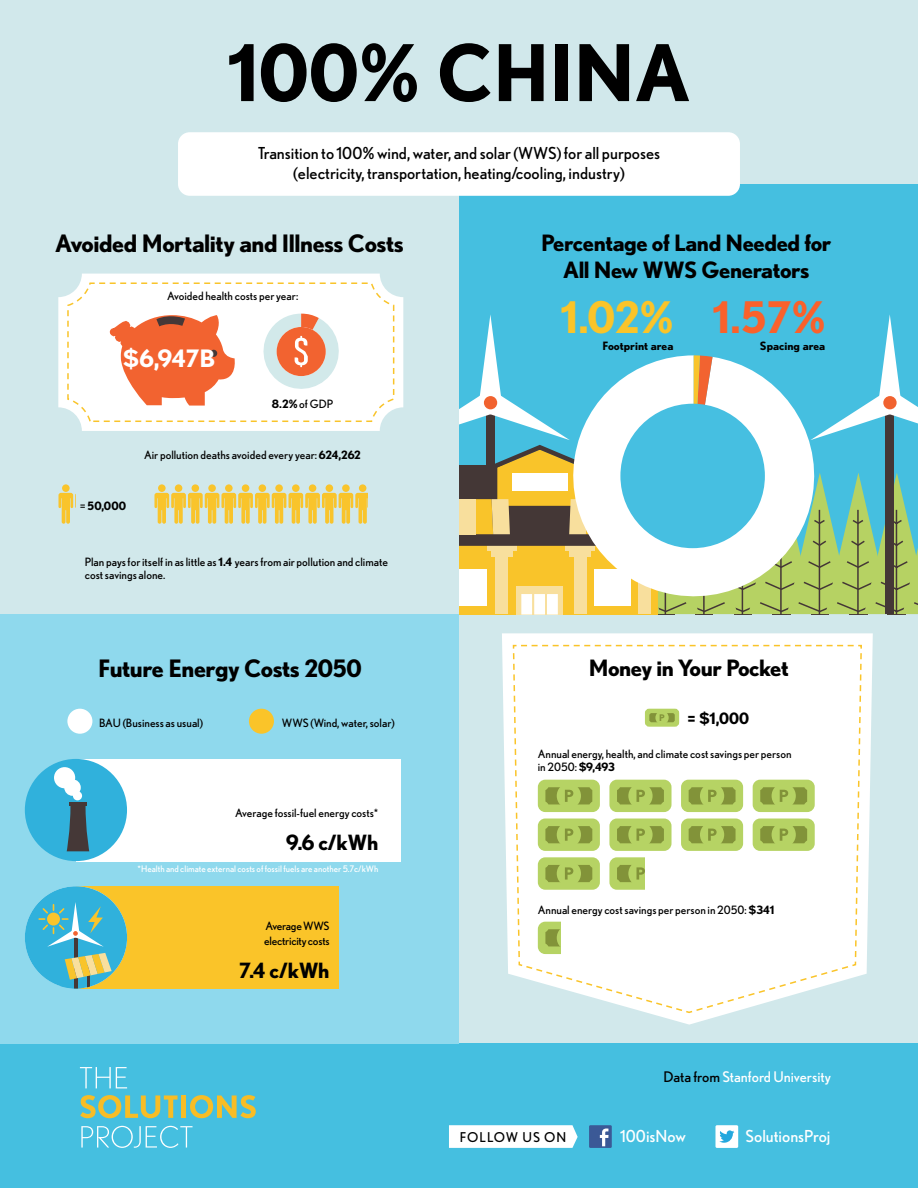
<style>
.page{position:relative;width:918px;height:1188px;background:#fff}
.page>*{position:absolute;margin:0;border:0;box-sizing:border-box;transform-origin:0 0}
.t1{font:700 78px "Nobel";color:#000}
.t2{font:700 43.5px "Nobel";color:#fa612b}
.t3{font:700 43.5px "Nobel";color:#fac429}
.t4{font:700 24px "Nobel";letter-spacing:-.02em;color:#000}
.t5{font:700 24px "Nobel";color:#fff}
.t6{font:700 22.5px/27px "Nobel";letter-spacing:-.02em;color:#000;text-align:center}
.t7{font:700 21px "Nobel";letter-spacing:-.02em;color:#000}
.t8{font:16.5px/19.8px "Nobel";color:#000;text-align:center}
.t9{font:16.5px "Nobel";color:#fff}
.t10{font:700 15.6px "Nobel";color:#000}
.t11{font:14.7px "Nobel";color:#fff}
.t12{font:13.5px "Nobel";letter-spacing:.08em;color:#000}
.t13{font:11.55px/13.8px "Nobel";color:#000}
.t14{font:700 11.55px "Nobel";color:#000}
.t15{font:11.55px/15px "Nobel";letter-spacing:-.02em;color:#000}
.t16{font:700 9.15px "Nobel";color:#829339}
.t17{font:9px "Nobel";color:#fff}
.s1{font-weight:700}
.s2{font-weight:400}
.s3{color:#000}
</style>
<div class="page">
<div style="left:0;top:0;width:918px;height:1043px;background:#d1e8eb"></div>
<div style="left:0;top:1043px;width:918px;height:145px;background:#45bfe0"></div>
<svg style="left:80px;top:1067px;width:47px;height:21px"></svg>
<svg style="left:80px;top:1095px;width:98px;height:23px"></svg>
<div style="left:181px;top:1095px;width:5px;height:23px;background:#f7bd26"></div>
<svg style="left:190px;top:1095px;width:66px;height:23px"></svg>
<svg style="left:81px;top:1126px;width:112px;height:22px"></svg>
<svg style="left:449px;top:1125px;width:129px;height:23px;background:#f8fcfd"></svg>
<div style="left:589px;top:1125px;width:23px;height:23px;background:#3b5996"></div>
<svg style="left:600px;top:1129px;width:9px;height:17px"></svg>
<div style="left:716px;top:1125px;width:22px;height:23px;background:#fff;border-radius:2px"></div>
<svg style="left:719px;top:1130px;width:15px;height:13px"></svg>
<div style="left:0;top:614px;width:459px;height:429px;background:#8fd9ed"></div>
<div style="left:67px;top:709px;width:25px;height:25px;background:#fff;border-radius:50%"></div>
<div style="left:249px;top:709px;width:25px;height:25px;background:#fac429;border-radius:50%"></div>
<svg style="left:502px;top:633px;width:371px;height:392px;fill:#fff"></svg>
<div style="left:58px;top:274px;width:345px;height:157px;background:#fff;border-radius:24px"></div>
<div style="left:67px;top:282px;width:327px;height:140px;border:2px dashed #f9c42b;border-radius:22px"></div>
<svg style="left:109px;top:315px;width:126px;height:91px"></svg>
<svg style="left:264px;top:314px;width:75px;height:75px"></svg>
<div style="left:158px;top:484px;width:8px;height:8px;background:#f9c42b;border-radius:50%"></div>
<div style="left:175px;top:484px;width:7px;height:8px;background:#f9c42b;border-radius:50%"></div>
<div style="left:192px;top:484px;width:7px;height:8px;background:#f9c42b;border-radius:50%"></div>
<div style="left:208px;top:484px;width:8px;height:8px;background:#f9c42b;border-radius:50%"></div>
<div style="left:225px;top:484px;width:8px;height:8px;background:#f9c42b;border-radius:50%"></div>
<div style="left:242px;top:484px;width:7px;height:8px;background:#f9c42b;border-radius:50%"></div>
<div style="left:259px;top:484px;width:7px;height:8px;background:#f9c42b;border-radius:50%"></div>
<div style="left:275px;top:484px;width:8px;height:8px;background:#f9c42b;border-radius:50%"></div>
<div style="left:292px;top:484px;width:8px;height:8px;background:#f9c42b;border-radius:50%"></div>
<div style="left:309px;top:484px;width:7px;height:8px;background:#f9c42b;border-radius:50%"></div>
<div style="left:326px;top:484px;width:7px;height:8px;background:#f9c42b;border-radius:50%"></div>
<div style="left:342px;top:484px;width:8px;height:8px;background:#f9c42b;border-radius:50%"></div>
<svg style="left:154px;top:493px;width:213px;height:31px"></svg>
<div style="left:359px;top:484px;width:7px;height:8px;background:#f9c42b;border-radius:50%"></div>
<svg style="left:58px;top:493px;width:15px;height:31px"></svg>
<div style="left:62px;top:484px;width:8px;height:8px;background:#f9c42b;border-radius:50%"></div>
<div style="left:76px;top:759px;width:324px;height:102px;background:#fff"></div>
<div style="left:25px;top:759px;width:102px;height:102px;background:#30b1dc;border-radius:50%"></div>
<svg style="left:67px;top:805px;width:22px;height:46px"></svg>
<hr style="left:69px;top:802px;width:18px;height:3px;background:#453837">
<div style="left:54px;top:767px;width:21px;height:21px;background:#fff;border-radius:50%"></div>
<div style="left:64px;top:779px;width:17px;height:17px;background:#fff;border-radius:50%"></div>
<div style="left:73px;top:791px;width:9px;height:9px;background:#fff;border-radius:50%"></div>
<div style="left:76px;top:886px;width:262px;height:102px;background:#fac429"></div>
<div style="left:459px;top:185px;width:459px;height:429px;background:#45bfe0"></div>
<div style="left:178px;top:132px;width:562px;height:64px;background:#fff;border-radius:12px"></div>
<svg style="left:459px;top:315px;width:459px;height:299px"></svg>
<div style="left:620px;top:404px;width:145px;height:144px;background:#46bfe1;border-radius:50%"></div>
<div style="left:25px;top:886px;width:102px;height:103px;background:#30b1dc;border-radius:50%"></div>
<hr style="left:74px;top:926px;width:3px;height:63px;background:#453837">
<svg style="left:42px;top:953px;width:70px;height:36px"></svg>
<svg style="left:38px;top:902px;width:66px;height:45px"></svg>
<svg style="left:512px;top:645px;width:351px;height:368px;background:#eff4e2"></svg>
<h1 class="t1" style="left:228px;top:26px;width:464px">100% CHINA</h1>
<h3 class="t8" style="left:258px;top:143px;width:404px">Transition to 100% wind, water, and solar (WWS) for all purposes (electricity, transportation, heating/cooling, industry)</h3>
<h3 class="t4" style="left:55px;top:229px;width:350px">Avoided Mortality and Illness Costs</h3>
<h3 class="t6" style="left:541px;top:229px;width:292px">Percentage of Land Needed for<br>All New WWS Generators</h3>
<p class="t13" style="left:167px;top:289px;width:133px">Avoided health costs per year:</p>
<h3 class="t5" style="left:123px;top:343px;width:94px">$6,947B</h3>
<p class="t13" style="left:272px;top:397px;width:63px"><span class="s1">8.2%</span> of GDP</p>
<p class="t14" style="left:80px;top:499px;width:48px"><span class="s2">=</span> 50,000</p>
<p class="t13" style="left:144px;top:448px;width:218px">Air pollution deaths avoided every year: <span class="s1">624,262</span></p>
<p class="t13" style="left:85px;top:555px;width:305px">Plan pays for itself in as little as <span class="s1">1.4</span> years from air pollution and climate cost savings alone.</p>
<h2 class="t3" style="left:561px;top:291px;width:114px">1.02%</h2>
<p class="t14" style="left:602px;top:339px;width:73px">Footprint area</p>
<h2 class="t2" style="left:713px;top:291px;width:114px">1.57%</h2>
<p class="t14" style="left:760px;top:339px;width:67px">Spacing area</p>
<h3 class="t4" style="left:98px;top:654px;width:265px">Future Energy Costs 2050</h3>
<h3 class="t6" style="left:589px;top:654px;width:202px">Money in Your Pocket</h3>
<p class="t13" style="left:99px;top:716px;width:105px">BAU (Business as usual)</p>
<p class="t13" style="left:282px;top:716px;width:114px">WWS (Wind, water, solar)</p>
<p class="t13" style="left:235px;top:806px;width:145px">Average fossil-fuel energy costs*</p>
<h3 class="t7" style="left:286px;top:830px;width:94px">9.6 c/kWh</h3>
<p class="t17" style="left:138px;top:863px;width:242px">*Health and climate external costs of fossil fuels are another 5.7c/kWh</p>
<p class="t15" style="left:264px;top:918px;width:67px">Average WWS electricity costs</p>
<h3 class="t7" style="left:239px;top:958px;width:92px">7.4 c/kWh</h3>
<p class="t16" style="left:659px;top:712px;width:7px">P</p>
<h3 class="t10" style="left:687px;top:709px;width:64px">= $1,000</h3>
<p class="t13" style="left:538px;top:747px;width:255px">Annual energy, health, and climate cost savings per person in 2050: <span class="s1">$9,493</span></p>
<p class="t13" style="left:538px;top:903px;width:238px">Annual energy cost savings per person in 2050: <span class="s1">$341</span></p>
<p class="t11" style="left:664px;top:1068px;width:169px"><span class="s3">Data from</span> Stanford University</p>
<p class="t12" style="left:460px;top:1129px;width:108px">FOLLOW US ON</p>
<h3 class="t9" style="left:620px;top:1126px;width:67px">100isNow</h3>
<h3 class="t9" style="left:746px;top:1126px;width:86px">SolutionsProj</h3>
</div>
